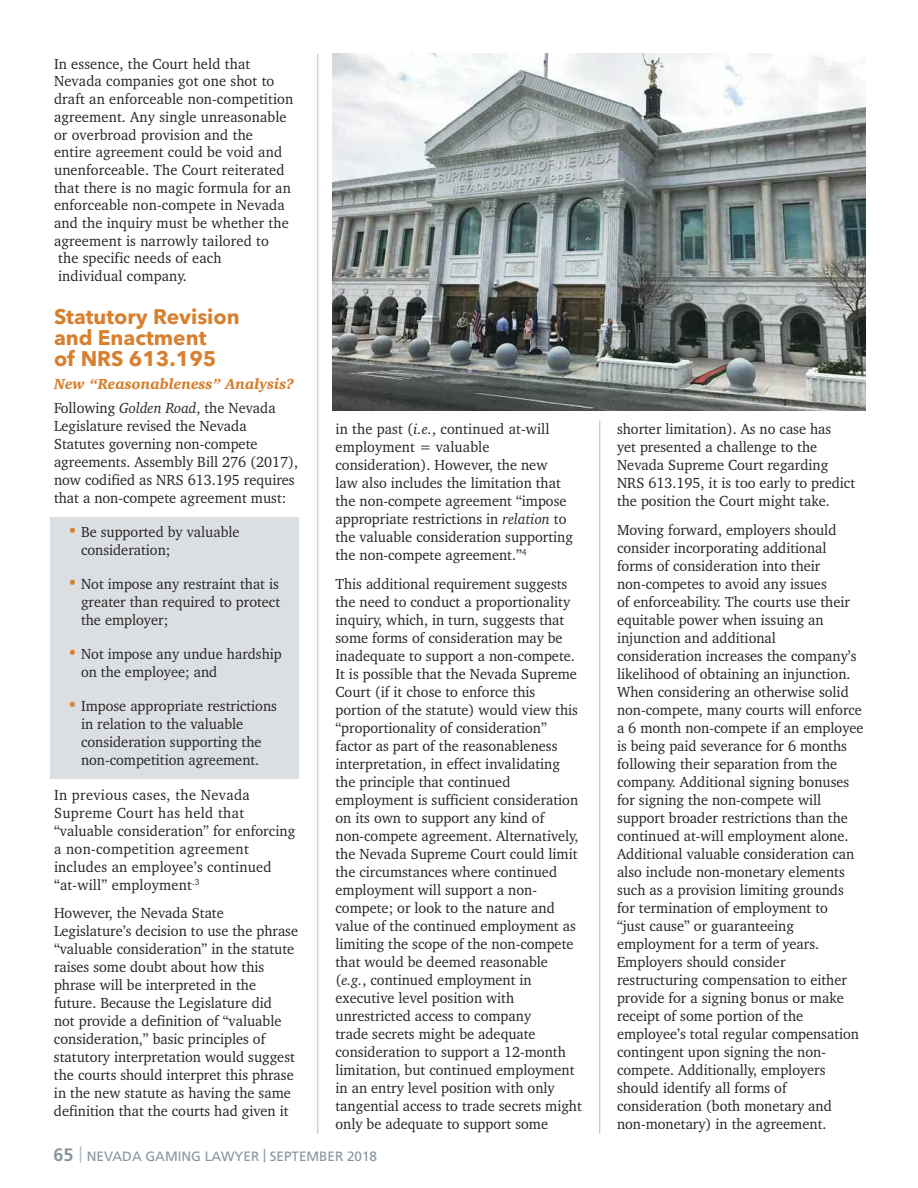
<style>
.page{position:relative;width:918px;height:1188px;background:#fff}
.page>*{position:absolute;margin:0;border:0;box-sizing:border-box;transform-origin:0 0}
.t1{font:700 21px/21px "Avenir Next";color:#d7802f}
.t2{font:700 18px "Frutiger";color:#89959e}
.t3{font:15px/18px "Charter";color:#272526;scale:.96 1}
.t4{font:italic 900 15px/23.4px "Charter";color:#d7802f;scale:.96 1}
.t5{font:13.5px "Frutiger";color:#89959e}
.s1{font-weight:400;font-style:normal;color:#272526}
.s2{font-weight:400;color:#272526}
.s3{font-size:18px;color:#d7802f}
.s4{font-style:italic}
</style>
<div class="page">
<div style="left:51px;top:517px;width:248px;height:262px;background:#dcdfe2"></div>
<svg style="left:80px;top:1146px;width:1px;height:17px"></svg>
<hr style="left:317px;top:54px;width:1px;height:1080px;background:#b8bfc6">
<hr style="left:599px;top:420px;width:1px;height:714px;background:#b8bfc6">
<img style="left:333px;top:53px;width:532px;height:358px">
<p class="t3" style="left:54px;top:55px;width:251px">In essence, the Court held that<br>Nevada companies got one shot to draft an enforceable non-competition agreement. Any single unreasonable or overbroad provision and the entire agreement could be void and unenforceable. The Court reiterated that there is no magic formula for an enforceable non-compete in Nevada and the inquiry must be whether the agreement is narrowly tailored to<br>the specific needs of each<br>individual company.</p>
<h1 class="t1" style="left:54px;top:306px;width:187px">Statutory Revision and Enactment<br>of NRS 613.195</h1>
<p class="t4" style="left:54px;top:372px;width:251px">New “Reasonableness” Analysis?<br><span class="s1">Following</span> <span class="s2">Golden Road</span><span class="s1">, the Nevada</span></p>
<p class="t3" style="left:54px;top:416px;width:256px">Legislature revised the Nevada Statutes governing non-compete agreements. Assembly Bill 276 (2017), now codified as NRS 613.195 requires that a non-compete agreement must:</p>
<p class="t3" style="left:81px;top:523px;width:167px;text-indent:-14px"><span class="s3">•</span> Be supported by valuable consideration;</p>
<p class="t3" style="left:81px;top:575px;width:209px;text-align:justify;text-indent:-13px"><span class="s3">•</span> Not impose any restraint that is greater than required to protect the employer;</p>
<p class="t3" style="left:81px;top:645px;width:211px;text-indent:-14px"><span class="s3">•</span> Not impose any undue hardship on the employee; and</p>
<p class="t3" style="left:81px;top:697px;width:206px;text-indent:-13px"><span class="s3">•</span> Impose appropriate restrictions in relation to the valuable consideration supporting the non-competition agreement.</p>
<p class="t3" style="left:54px;top:785px;width:253px">In previous cases, the Nevada<br>Supreme Court has held that “valuable consideration” for enforcing a non-competition agreement includes an employee’s continued “at-will” employment<sup>.3</sup></p>
<p class="t3" style="left:54px;top:904px;width:256px">However, the Nevada State Legislature’s decision to use the phrase “valuable consideration” in the statute raises some doubt about how this phrase will be interpreted in the future. Because the Legislature did<br>not provide a definition of “valuable consideration,” basic principles of statutory interpretation would suggest the courts should interpret this phrase in the new statute as having the same definition that the courts had given it</p>
<p class="t3" style="left:336px;top:420px;width:249px">in the past (<span class="s4">i.e.</span>, continued at-will employment = valuable consideration). However, the new law also includes the limitation that the non-compete agreement “impose appropriate restrictions in <span class="s4">relation</span> to the valuable consideration supporting the non-compete agreement.”<sup>4</sup></p>
<p class="t3" style="left:336px;top:575px;width:258px">This additional requirement suggests the need to conduct a proportionality inquiry, which, in turn, suggests that some forms of consideration may be inadequate to support a non-compete.<br>It is possible that the Nevada Supreme Court (if it chose to enforce this portion of the statute) would view this “proportionality of consideration” factor as part of the reasonableness interpretation, in effect invalidating the principle that continued employment is sufficient consideration on its own to support any kind of non-compete agreement. Alternatively, the Nevada Supreme Court could limit the circumstances where continued employment will support a non&shy;compete; or look to the nature and value of the continued employment as limiting the scope of the non-compete that would be deemed reasonable (<span class="s4">e.g.</span>, continued employment in executive level position with unrestricted access to company<br>trade secrets might be adequate consideration to support a 12-month limitation, but continued employment in an entry level position with only tangential access to trade secrets might only be adequate to support some</p>
<p class="t2" style="left:54px;top:1147px;width:22px">65</p>
<p class="t5" style="left:87px;top:1151px;width:292px">NEVADA GAMING LAWYER | SEPTEMBER 2018</p>
<p class="t3" style="left:617px;top:420px;width:250px">shorter limitation). As no case has<br>yet presented a challenge to the Nevada Supreme Court regarding NRS 613.195, it is too early to predict the position the Court might take.</p>
<p class="t3" style="left:617px;top:521px;width:258px">Moving forward, employers should consider incorporating additional forms of consideration into their non-competes to avoid any issues<br>of enforceability. The courts use their equitable power when issuing an injunction and additional consideration increases the company’s likelihood of obtaining an injunction.<br>When considering an otherwise solid non-compete, many courts will enforce a 6 month non-compete if an employee is being paid severance for 6 months following their separation from the company. Additional signing bonuses for signing the non-compete will support broader restrictions than the continued at-will employment alone.<br>Additional valuable consideration can also include non-monetary elements such as a provision limiting grounds for termination of employment to<br>“just cause” or guaranteeing employment for a term of years.<br>Employers should consider restructuring compensation to either provide for a signing bonus or make receipt of some portion of the employee’s total regular compensation contingent upon signing the non&shy;compete. Additionally, employers should identify all forms of consideration (both monetary and non-monetary) in the agreement.</p>
</div>
